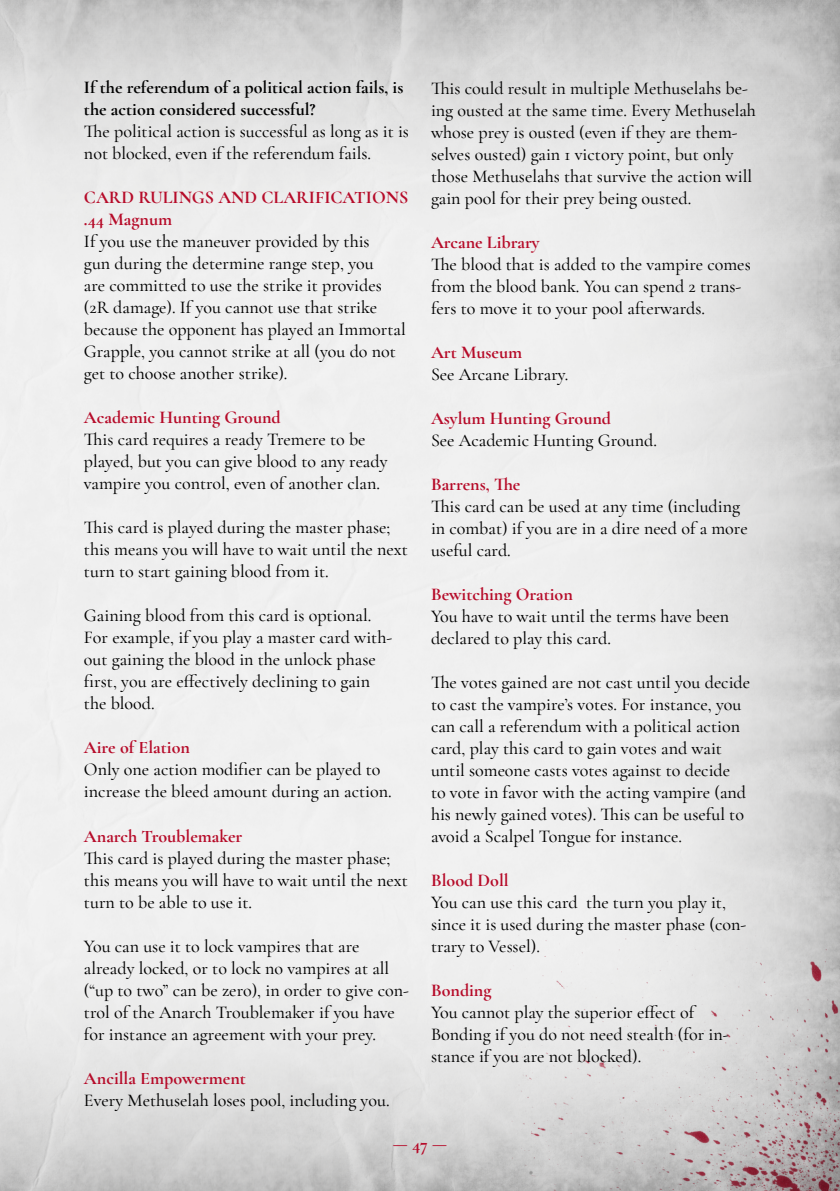
<style>
.page{position:relative;width:840px;height:1191px;background:#fff}
.page>*{position:absolute;margin:0;border:0;box-sizing:border-box;transform-origin:0 0}
.t1{font:500 18px/22px "Cormorant Garamond";color:#000}
.t2{font:700 18px "Cormorant Garamond";color:#b60b29}
.t3{font:700 18px/22px "Cormorant Garamond";color:#000}
.t4{font:700 18px "Cormorant";color:#b60b29}
</style>
<div class="page">
<img style="left:506px;top:930px;width:333px;height:261px">
<p class="t3" style="left:84px;top:76px;width:321px">If the referendum of a political action fails, is the action considered successful?</p>
<p class="t1" style="left:84px;top:120px;width:326px">The political action is successful as long as it is not blocked, even if the referendum fails.</p>
<p class="t4" style="left:84px;top:186px;width:325px">CARD RULINGS AND CLARIFICATIONS</p>
<p class="t2" style="left:84px;top:208px;width:90px">.44 Magnum</p>
<p class="t1" style="left:84px;top:230px;width:323px">If you use the maneuver provided by this<br>gun during the determine range step, you<br>are committed to use the strike it provides (2R damage). If you cannot use that strike because the opponent has played an Immortal Grapple, you cannot strike at all (you do not get to choose another strike).</p>
<p class="t2" style="left:84px;top:406px;width:198px">Academic Hunting Ground</p>
<p class="t1" style="left:84px;top:428px;width:305px">This card requires a ready Tremere to be played, but you can give blood to any ready vampire you control, even of another clan.</p>
<p class="t1" style="left:84px;top:516px;width:325px">This card is played during the master phase; this means you will have to wait until the next turn to start gaining blood from it.</p>
<p class="t1" style="left:84px;top:604px;width:309px">Gaining blood from this card is optional.<br>For example, if you play a master card with&shy;out gaining the blood in the unlock phase first, you are effectively declining to gain the blood.</p>
<p class="t2" style="left:84px;top:736px;width:107px">Aire of Elation</p>
<p class="t1" style="left:84px;top:758px;width:309px">Only one action modifier can be played to increase the bleed amount during an action.</p>
<p class="t2" style="left:84px;top:824px;width:160px">Anarch Troublemaker</p>
<p class="t1" style="left:84px;top:846px;width:325px">This card is played during the master phase; this means you will have to wait until the next turn to be able to use it.</p>
<p class="t1" style="left:84px;top:934px;width:326px">You can use it to lock vampires that are already locked, or to lock no vampires at all (“up to two” can be zero), in order to give con&shy;trol of the Anarch Troublemaker if you have for instance an agreement with your prey.</p>
<p class="t2" style="left:84px;top:1066px;width:163px">Ancilla Empowerment</p>
<p class="t1" style="left:84px;top:1088px;width:307px">Every Methuselah loses pool, including you.</p>
<p class="t1" style="left:431px;top:77px;width:326px">This could result in multiple Methuselahs be&shy;ing ousted at the same time. Every Methuselah whose prey is ousted (even if they are them&shy;selves ousted) gain 1 victory point, but only those Methuselahs that survive the action will gain pool for their prey being ousted.</p>
<p class="t2" style="left:431px;top:231px;width:110px">Arcane Library</p>
<p class="t1" style="left:431px;top:253px;width:321px">The blood that is added to the vampire comes from the blood bank. You can spend 2 trans&shy;fers to move it to your pool afterwards.</p>
<p class="t2" style="left:431px;top:341px;width:93px">Art Museum</p>
<p class="t1" style="left:431px;top:363px;width:139px">See Arcane Library.</p>
<p class="t2" style="left:431px;top:407px;width:181px">Asylum Hunting Ground</p>
<p class="t1" style="left:431px;top:429px;width:227px">See Academic Hunting Ground.</p>
<p class="t2" style="left:431px;top:473px;width:91px">Barrens, The</p>
<p class="t1" style="left:431px;top:495px;width:318px">This card can be used at any time (including in combat) if you are in a dire need of a more useful card.</p>
<p class="t2" style="left:431px;top:583px;width:143px">Bewitching Oration</p>
<p class="t1" style="left:431px;top:605px;width:299px">You have to wait until the terms have been declared to play this card.</p>
<p class="t1" style="left:431px;top:671px;width:320px">The votes gained are not cast until you decide to cast the vampire’s votes. For instance, you can call a referendum with a political action card, play this card to gain votes and wait until someone casts votes against to decide<br>to vote in favor with the acting vampire (and his newly gained votes). This can be useful to avoid a Scalpel Tongue for instance.</p>
<p class="t2" style="left:431px;top:868px;width:79px">Blood Doll</p>
<p class="t1" style="left:431px;top:891px;width:316px">You can use this card the turn you play it, since it is used during the master phase (con&shy;trary to Vessel).</p>
<p class="t2" style="left:431px;top:978px;width:62px">Bonding</p>
<p class="t1" style="left:431px;top:1001px;width:299px">You cannot play the superior effect of<br>Bonding if you do not need stealth (for in&shy;stance if you are not blocked).</p>
<p class="t2" style="left:392px;top:1133px;width:56px">— 47 —</p>
</div>
